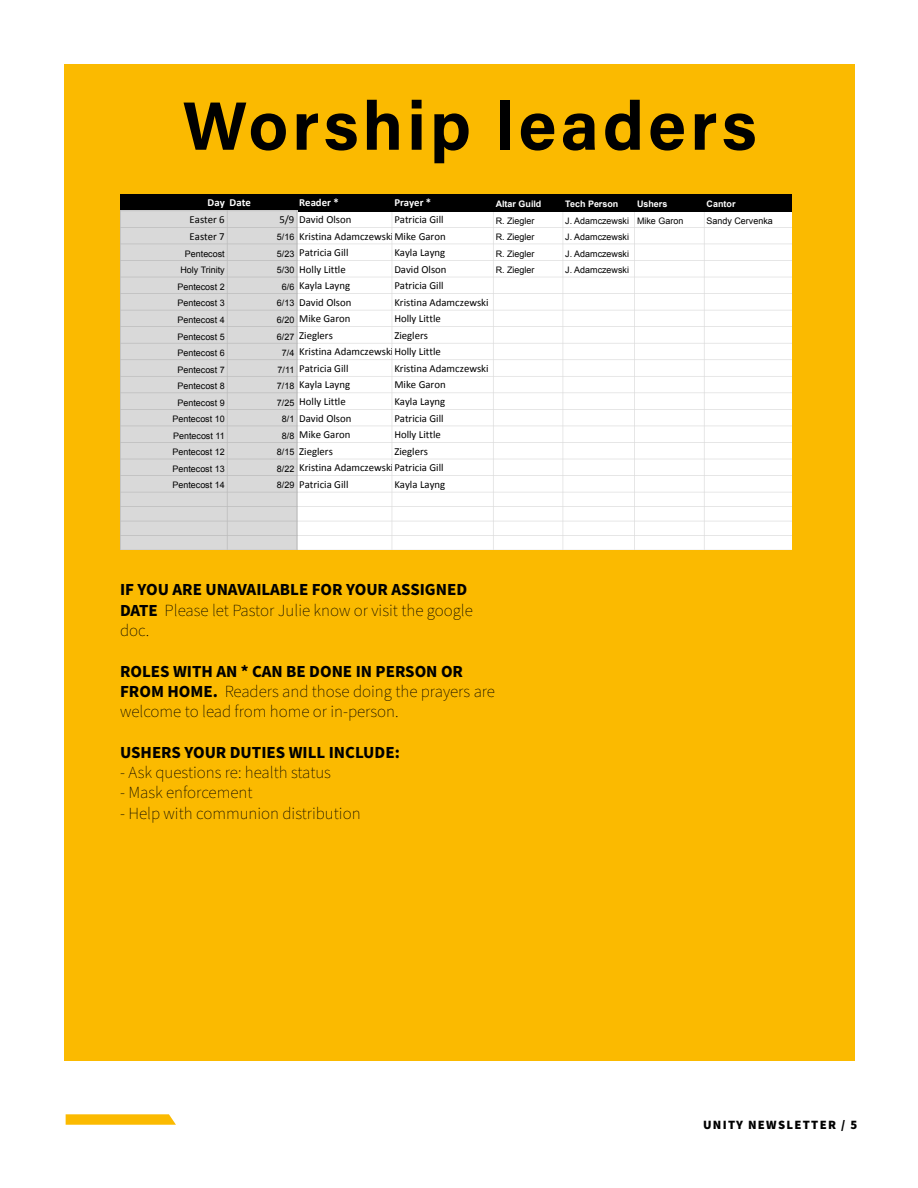
<style>
.page{position:relative;width:918px;height:1188px;background:#fff}
.page>*{position:absolute;margin:0;border:0;box-sizing:border-box;transform-origin:0 0}
.t1{font:700 68.4px "Acumin Pro";letter-spacing:.06em;color:#000}
.t2{font:200 16.95px/20.2px "Source Sans Pro";color:#000}
.t3{font:700 16.95px "Source Sans Pro";color:#000}
.t4{font:900 12.75px "Source Sans Pro";letter-spacing:.1em;color:#000}
.t5{font:10.8px "Calibri";color:#000}
.t6{font:700 10.8px "Calibri";color:#fff}
.t7{font:9px "Arial";color:#000}
.t8{font:700 9px "Arial";color:#fff}
.s1{font-family:"Arial";font-size:9px}
.s2{font-weight:700}
</style>
<div class="page">
<svg style="left:66px;top:1114px;width:110px;height:11px"></svg>
<div style="left:64px;top:64px;width:790px;height:996px;background:#fbba00"></div>
<svg style="left:120px;top:194px;width:672px;height:356px;background:#e7e7e7"></svg>
<h1 class="t1" style="left:182px;top:78px;width:576px">Worship leaders</h1>
<p class="t6" style="left:208px;top:197px;width:45px">Day Date</p>
<p class="t6" style="left:299px;top:197px;width:41px">Reader *</p>
<p class="t6" style="left:394px;top:197px;width:38px">Prayer *</p>
<p class="t8" style="left:496px;top:198px;width:47px">Altar Guild</p>
<p class="t8" style="left:565px;top:198px;width:55px">Tech Person</p>
<p class="t8" style="left:637px;top:198px;width:32px">Ushers</p>
<p class="t8" style="left:707px;top:198px;width:30px">Cantor</p>
<p class="t5" style="left:190px;top:214px;width:37px">Easter 6</p>
<p class="t5" style="left:279px;top:214px;width:74px">5/9 David Olson</p>
<p class="t5" style="left:394px;top:214px;width:51px">Patricia Gill</p>
<p class="t7" style="left:496px;top:215px;width:40px">R. Ziegler</p>
<p class="t7" style="left:565px;top:215px;width:119px">J. Adamczewski Mike Garon</p>
<p class="t7" style="left:707px;top:215px;width:68px">Sandy Cervenka</p>
<p class="t5" style="left:190px;top:230px;width:37px">Easter 7</p>
<p class="t5" style="left:277px;top:230px;width:170px"><span class="s1">5/16</span> Kristina AdamczewskiMike Garon</p>
<p class="t7" style="left:496px;top:231px;width:40px">R. Ziegler</p>
<p class="t7" style="left:565px;top:231px;width:65px">J. Adamczewski</p>
<p class="t7" style="left:185px;top:248px;width:41px">Pentecost</p>
<p class="t5" style="left:277px;top:247px;width:73px"><span class="s1">5/23</span> Patricia Gill</p>
<p class="t5" style="left:394px;top:247px;width:52px">Kayla Layng</p>
<p class="t7" style="left:496px;top:248px;width:40px">R. Ziegler</p>
<p class="t7" style="left:565px;top:248px;width:65px">J. Adamczewski</p>
<p class="t7" style="left:180px;top:264px;width:46px">Holy Trinity</p>
<p class="t5" style="left:277px;top:263px;width:70px"><span class="s1">5/30</span> Holly Little</p>
<p class="t5" style="left:394px;top:263px;width:54px">David Olson</p>
<p class="t7" style="left:496px;top:264px;width:40px">R. Ziegler</p>
<p class="t7" style="left:565px;top:264px;width:65px">J. Adamczewski</p>
<p class="t7" style="left:177px;top:281px;width:49px">Pentecost 2</p>
<p class="t5" style="left:282px;top:280px;width:70px"><span class="s1">6/6</span> Kayla Layng</p>
<p class="t5" style="left:394px;top:280px;width:51px">Patricia Gill</p>
<p class="t7" style="left:177px;top:297px;width:49px">Pentecost 3</p>
<p class="t5" style="left:277px;top:297px;width:76px"><span class="s1">6/13</span> David Olson</p>
<p class="t5" style="left:394px;top:297px;width:96px">Kristina Adamczewski</p>
<p class="t7" style="left:177px;top:314px;width:49px">Pentecost 4</p>
<p class="t5" style="left:277px;top:313px;width:75px"><span class="s1">6/20</span> Mike Garon</p>
<p class="t5" style="left:394px;top:313px;width:48px">Holly Little</p>
<p class="t7" style="left:177px;top:331px;width:49px">Pentecost 5</p>
<p class="t5" style="left:277px;top:330px;width:57px"><span class="s1">6/27</span> Zieglers</p>
<p class="t5" style="left:394px;top:330px;width:35px">Zieglers</p>
<p class="t7" style="left:177px;top:347px;width:49px">Pentecost 6</p>
<p class="t5" style="left:282px;top:346px;width:160px"><span class="s1">7/4</span> Kristina AdamczewskiHolly Little</p>
<p class="t7" style="left:177px;top:364px;width:49px">Pentecost 7</p>
<p class="t5" style="left:278px;top:363px;width:72px"><span class="s1">7/11</span> Patricia Gill</p>
<p class="t5" style="left:394px;top:363px;width:96px">Kristina Adamczewski</p>
<p class="t7" style="left:177px;top:380px;width:49px">Pentecost 8</p>
<p class="t5" style="left:277px;top:379px;width:75px"><span class="s1">7/18</span> Kayla Layng</p>
<p class="t5" style="left:394px;top:379px;width:53px">Mike Garon</p>
<p class="t7" style="left:177px;top:397px;width:49px">Pentecost 9</p>
<p class="t5" style="left:277px;top:396px;width:70px"><span class="s1">7/25</span> Holly Little</p>
<p class="t5" style="left:394px;top:396px;width:52px">Kayla Layng</p>
<p class="t7" style="left:172px;top:413px;width:54px">Pentecost 10</p>
<p class="t5" style="left:282px;top:412px;width:71px"><span class="s1">8/1</span> David Olson</p>
<p class="t5" style="left:394px;top:412px;width:51px">Patricia Gill</p>
<p class="t7" style="left:173px;top:430px;width:53px">Pentecost 11</p>
<p class="t5" style="left:282px;top:429px;width:70px"><span class="s1">8/8</span> Mike Garon</p>
<p class="t5" style="left:394px;top:429px;width:48px">Holly Little</p>
<p class="t7" style="left:172px;top:446px;width:54px">Pentecost 12</p>
<p class="t5" style="left:277px;top:445px;width:57px"><span class="s1">8/15</span> Zieglers</p>
<p class="t5" style="left:394px;top:445px;width:35px">Zieglers</p>
<p class="t7" style="left:172px;top:463px;width:54px">Pentecost 13</p>
<p class="t5" style="left:277px;top:462px;width:168px"><span class="s1">8/22</span> Kristina AdamczewskiPatricia Gill</p>
<p class="t7" style="left:172px;top:479px;width:54px">Pentecost 14</p>
<p class="t5" style="left:277px;top:479px;width:73px"><span class="s1">8/29</span> Patricia Gill</p>
<p class="t5" style="left:394px;top:479px;width:52px">Kayla Layng</p>
<h2 class="t2" style="left:120px;top:580px;width:354px"><span class="s2">IF YOU ARE UNAVAILABLE FOR YOUR ASSIGNED<br>DATE</span> Please let Pastor Julie know or visit the google doc.</h2>
<h2 class="t2" style="left:120px;top:661px;width:377px"><span class="s2">ROLES WITH AN * CAN BE DONE IN PERSON OR<br>FROM HOME.</span> Readers and those doing the prayers are welcome to lead from home or in-person.</h2>
<h2 class="t3" style="left:120px;top:741px;width:281px">USHERS YOUR DUTIES WILL INCLUDE:</h2>
<h2 class="t2" style="left:120px;top:763px;width:213px">- Ask questions re: health status</h2>
<h2 class="t2" style="left:120px;top:783px;width:134px">- Mask enforcement</h2>
<h2 class="t2" style="left:120px;top:803px;width:242px">- Help with communion distribution</h2>
<p class="t4" style="left:703px;top:1116px;width:156px">UNITY NEWSLETTER / 5</p>
</div>
